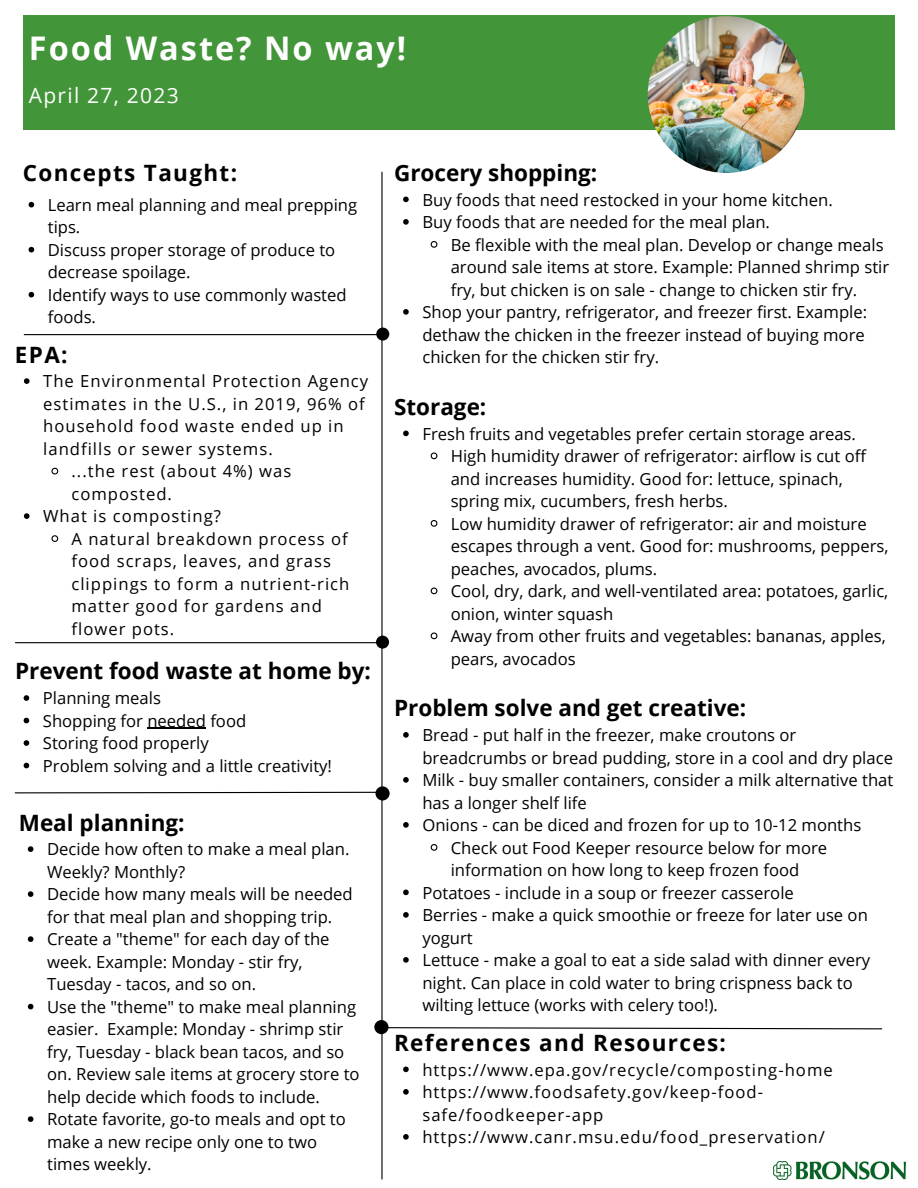
<style>
.page{position:relative;width:918px;height:1188px;background:#fff}
.page>*{position:absolute;margin:0;border:0;box-sizing:border-box;transform-origin:0 0}
.t1{font:700 32.55px "Open Sans";letter-spacing:.06em;color:#fff}
.t2{font:700 22.5px "Open Sans";color:#000}
.t3{font:700 22.5px "Open Sans";letter-spacing:.06em;color:#000}
.t4{font:21px "Open Sans";letter-spacing:.06em;color:#fff}
.t5{font:16.65px/22.5px "Open Sans";color:#000}
.t6{font:16.65px/22.5px "Open Sans";letter-spacing:.06em;color:#000}
</style>
<div class="page">
<div style="left:23px;top:15px;width:872px;height:115px;background:#439539"></div>
<hr style="left:381px;top:172px;width:2px;height:1007px;background:#000">
<div style="left:376px;top:328px;width:13px;height:13px;background:#000;border-radius:50%"></div>
<div style="left:376px;top:636px;width:13px;height:13px;background:#000;border-radius:50%"></div>
<img style="left:774px;top:1161px;width:131px;height:18px">
<hr style="left:24px;top:334px;width:358px;height:1px;background:#000">
<img style="left:648px;top:16px;width:157px;height:157px;border-radius:50%">
<hr style="left:15px;top:642px;width:364px;height:1px;background:#000">
<svg style="left:14px;top:791px;width:361px;height:3px"></svg>
<svg style="left:388px;top:1027px;width:495px;height:3px"></svg>
<div style="left:375px;top:786px;width:15px;height:15px;background:#000;border-radius:50%"></div>
<div style="left:374px;top:1020px;width:14px;height:14px;background:#000;border-radius:50%"></div>
<svg style="left:29px;top:202px;width:5px;height:5px"></svg>
<svg style="left:29px;top:247px;width:5px;height:5px"></svg>
<svg style="left:29px;top:292px;width:5px;height:5px"></svg>
<svg style="left:24px;top:378px;width:6px;height:6px"></svg>
<svg style="left:51px;top:467px;width:8px;height:8px"></svg>
<svg style="left:24px;top:513px;width:6px;height:6px"></svg>
<svg style="left:51px;top:535px;width:8px;height:7px"></svg>
<svg style="left:24px;top:695px;width:5px;height:6px"></svg>
<svg style="left:24px;top:718px;width:5px;height:5px"></svg>
<hr style="left:147px;top:728px;width:59px;height:1px;background:#000">
<svg style="left:24px;top:740px;width:5px;height:6px"></svg>
<svg style="left:24px;top:763px;width:5px;height:5px"></svg>
<svg style="left:403px;top:1067px;width:6px;height:5px"></svg>
<svg style="left:403px;top:1089px;width:6px;height:6px"></svg>
<svg style="left:403px;top:1134px;width:6px;height:6px"></svg>
<svg style="left:403px;top:197px;width:6px;height:5px"></svg>
<svg style="left:403px;top:219px;width:6px;height:6px"></svg>
<svg style="left:430px;top:241px;width:8px;height:7px"></svg>
<svg style="left:403px;top:309px;width:6px;height:6px"></svg>
<svg style="left:403px;top:431px;width:6px;height:5px"></svg>
<svg style="left:430px;top:452px;width:8px;height:8px"></svg>
<svg style="left:430px;top:520px;width:8px;height:7px"></svg>
<svg style="left:430px;top:587px;width:8px;height:8px"></svg>
<svg style="left:430px;top:632px;width:8px;height:8px"></svg>
<svg style="left:403px;top:732px;width:6px;height:6px"></svg>
<svg style="left:403px;top:777px;width:6px;height:6px"></svg>
<svg style="left:403px;top:822px;width:6px;height:6px"></svg>
<svg style="left:430px;top:844px;width:8px;height:7px"></svg>
<svg style="left:403px;top:890px;width:6px;height:5px"></svg>
<svg style="left:403px;top:912px;width:6px;height:6px"></svg>
<svg style="left:403px;top:957px;width:6px;height:6px"></svg>
<svg style="left:28px;top:846px;width:5px;height:6px"></svg>
<svg style="left:28px;top:891px;width:5px;height:6px"></svg>
<svg style="left:28px;top:936px;width:5px;height:6px"></svg>
<svg style="left:28px;top:1004px;width:5px;height:5px"></svg>
<svg style="left:28px;top:1116px;width:5px;height:6px"></svg>
<h1 class="t1" style="left:29px;top:26px;width:379px">Food Waste? No way!</h1>
<p class="t4" style="left:29px;top:81px;width:151px">April 27, 2023</p>
<h2 class="t3" style="left:23px;top:157px;width:216px">Concepts Taught:</h2>
<p class="t5" style="left:48px;top:193px;width:311px">Learn meal planning and meal prepping tips.<br>Discuss proper storage of produce to decrease spoilage.<br>Identify ways to use commonly wasted foods.</p>
<h2 class="t2" style="left:15px;top:339px;width:54px">EPA:</h2>
<p class="t6" style="left:43px;top:370px;width:327px">The Environmental Protection Agency</p>
<p class="t6" style="left:43px;top:392px;width:323px">estimates in the U.S., in 2019, 96% of</p>
<p class="t6" style="left:43px;top:415px;width:302px">household food waste ended up in</p>
<p class="t6" style="left:43px;top:437px;width:231px">landfills or sewer systems.</p>
<p class="t6" style="left:72px;top:460px;width:221px">...the rest (about 4%) was</p>
<p class="t6" style="left:72px;top:482px;width:102px">composted.</p>
<p class="t6" style="left:43px;top:505px;width:179px">What is composting?</p>
<p class="t6" style="left:72px;top:527px;width:278px">A natural breakdown process of</p>
<p class="t6" style="left:72px;top:550px;width:261px">food scraps, leaves, and grass</p>
<p class="t6" style="left:72px;top:572px;width:279px">clippings to form a nutrient-rich</p>
<p class="t6" style="left:72px;top:595px;width:252px">matter good for gardens and</p>
<p class="t6" style="left:72px;top:617px;width:104px">flower pots.</p>
<h2 class="t2" style="left:15px;top:655px;width:357px">Prevent food waste at home by:</h2>
<p class="t5" style="left:43px;top:687px;width:291px">Planning meals<br>Shopping for needed food<br>Storing food properly<br>Problem solving and a little creativity!</p>
<h2 class="t2" style="left:19px;top:807px;width:167px">Meal planning:</h2>
<p class="t5" style="left:47px;top:838px;width:314px">Decide how often to make a meal plan.<br>Weekly? Monthly?<br>Decide how many meals will be needed for that meal plan and shopping trip.<br>Create a "theme" for each day of the week. Example: Monday - stir fry,<br>Tuesday - tacos, and so on.<br>Use the "theme" to make meal planning easier. Example: Monday - shrimp stir fry, Tuesday - black bean tacos, and so on. Review sale items at grocery store to help decide which foods to include.<br>Rotate favorite, go-to meals and opt to make a new recipe only one to two times weekly.</p>
<h2 class="t2" style="left:394px;top:157px;width:205px">Grocery shopping:</h2>
<p class="t5" style="left:422px;top:188px;width:412px">Buy foods that need restocked in your home kitchen.<br>Buy foods that are needed for the meal plan.</p>
<p class="t5" style="left:451px;top:233px;width:434px">Be flexible with the meal plan. Develop or change meals</p>
<p class="t5" style="left:451px;top:255px;width:440px">around sale items at store. Example: Planned shrimp stir</p>
<p class="t5" style="left:451px;top:278px;width:408px">fry, but chicken is on sale - change to chicken stir fry.</p>
<p class="t5" style="left:422px;top:300px;width:446px">Shop your pantry, refrigerator, and freezer first. Example:</p>
<p class="t5" style="left:422px;top:323px;width:444px">dethaw the chicken in the freezer instead of buying more</p>
<p class="t5" style="left:422px;top:345px;width:238px">chicken for the chicken stir fry.</p>
<h2 class="t2" style="left:394px;top:391px;width:94px">Storage:</h2>
<p class="t5" style="left:451px;top:422px;width:439px;text-indent:-28px">Fresh fruits and vegetables prefer certain storage areas.<br>High humidity drawer of refrigerator: airflow is cut off and increases humidity. Good for: lettuce, spinach, spring mix, cucumbers, fresh herbs.<br>Low humidity drawer of refrigerator: air and moisture escapes through a vent. Good for: mushrooms, peppers, peaches, avocados, plums.<br>Cool, dry, dark, and well-ventilated area: potatoes, garlic, onion, winter squash<br>Away from other fruits and vegetables: bananas, apples, pears, avocados</p>
<h2 class="t2" style="left:394px;top:692px;width:354px">Problem solve and get creative:</h2>
<p class="t5" style="left:422px;top:723px;width:375px">Bread - put half in the freezer, make croutons or</p>
<p class="t5" style="left:422px;top:746px;width:472px">breadcrumbs or bread pudding, store in a cool and dry place</p>
<p class="t5" style="left:422px;top:768px;width:472px">Milk - buy smaller containers, consider a milk alternative that</p>
<p class="t5" style="left:422px;top:791px;width:166px">has a longer shelf life</p>
<p class="t5" style="left:422px;top:813px;width:440px">Onions - can be diced and frozen for up to 10-12 months</p>
<p class="t5" style="left:451px;top:836px;width:378px">Check out Food Keeper resource below for more</p>
<p class="t5" style="left:451px;top:858px;width:350px">information on how long to keep frozen food</p>
<p class="t5" style="left:422px;top:881px;width:373px">Potatoes - include in a soup or freezer casserole</p>
<p class="t5" style="left:422px;top:903px;width:447px">Berries - make a quick smoothie or freeze for later use on</p>
<p class="t5" style="left:422px;top:926px;width:52px">yogurt</p>
<p class="t5" style="left:422px;top:948px;width:449px">Lettuce - make a goal to eat a side salad with dinner every</p>
<p class="t5" style="left:422px;top:971px;width:432px">night. Can place in cold water to bring crispness back to</p>
<p class="t5" style="left:422px;top:993px;width:297px">wilting lettuce (works with celery too!).</p>
<h2 class="t3" style="left:394px;top:1027px;width:333px">References and Resources:</h2>
<p class="t6" style="left:422px;top:1058px;width:412px">https://www.epa.gov/recycle/composting-home https://www.foodsafety.gov/keep-food&shy;safe/foodkeeper-app https://www.canr.msu.edu/food_preservation/</p>
</div>
